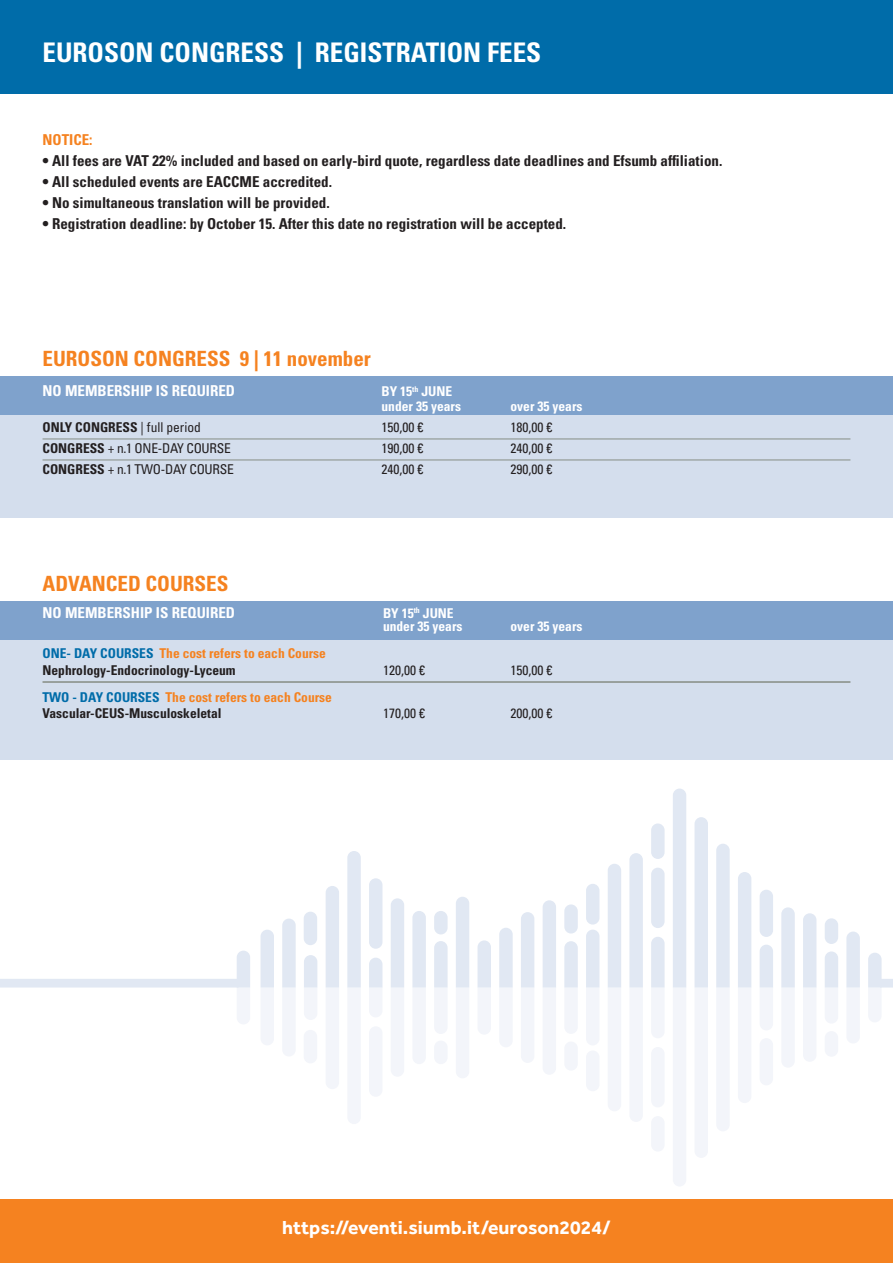
<style>
.page{position:relative;width:893px;height:1263px;background:#fff}
.page>*{position:absolute;margin:0;border:0;box-sizing:border-box;transform-origin:0 0}
.t1{font:700 condensed 27px "Univers LT Std";color:#fff}
.t2{font:700 condensed 21px "Univers LT Std";color:#f58220}
.t3{font:700 19.5px "Effra";color:#fff}
.t4{font:700 condensed 15px "Univers LT Std";color:#231f20}
.t5{font:700 condensed 15px "Univers LT Std";color:#fff}
.t6{font:700 condensed 15px "Univers LT Std";color:#f58220}
.t7{font:700 condensed 13.5px/16.5px "Univers LT Std";color:#231f20}
.t8{font:condensed 13.5px "Univers LT Std";color:#231f20}
.t9{font:700 condensed 13.5px/15px "Univers LT Std";color:#fff}
.t10{font:condensed 13.5px "Univers LT Std";letter-spacing:-.02em;color:#231f20}
.s1{font-weight:400}
.s2{font-weight:700}
.s3{color:#006ca9}
.s4{color:#f58220}
</style>
<div class="page">
<div style="left:0;top:0;width:893px;height:94px;background:#006ca9"></div>
<div style="left:0;top:376px;width:893px;height:142px;background:#d4deed"></div>
<div style="left:0;top:376px;width:893px;height:39px;background:#7fa2cc"></div>
<hr style="left:43px;top:439px;width:807px;height:1px;background:#868d84">
<hr style="left:43px;top:460px;width:807px;height:1px;background:#868d84">
<div style="left:0;top:601px;width:893px;height:158px;background:#d4deed"></div>
<div style="left:0;top:601px;width:893px;height:38px;background:#7fa2cc"></div>
<hr style="left:43px;top:681px;width:807px;height:2px;background:#868d84">
<div style="left:760px;top:1038px;width:13px;height:47px;background:#f3f5fa;border-radius:7px"></div>
<div style="left:825px;top:1031px;width:13px;height:26px;background:#f3f5fa;border-radius:7px"></div>
<div style="left:564px;top:1041px;width:14px;height:29px;background:#f3f5fa;border-radius:7px"></div>
<div style="left:586px;top:1050px;width:13px;height:41px;background:#f3f5fa;border-radius:7px"></div>
<div style="left:651px;top:1047px;width:14px;height:60px;background:#f3f5fa;border-radius:7px"></div>
<div style="left:651px;top:1116px;width:14px;height:35px;background:#f3f5fa;border-radius:7px"></div>
<div style="left:369px;top:1026px;width:13px;height:71px;background:#f3f5fa;border-radius:7px"></div>
<div style="left:434px;top:1040px;width:14px;height:24px;background:#f3f5fa;border-radius:7px"></div>
<div style="left:304px;top:1030px;width:13px;height:33px;background:#f3f5fa;border-radius:7px"></div>
<svg style="left:781px;top:907px;width:14px;height:160px"></svg>
<svg style="left:760px;top:945px;width:13px;height:85px"></svg>
<div style="left:760px;top:890px;width:13px;height:47px;background:#e1e8f3;border-radius:7px"></div>
<div style="left:825px;top:918px;width:13px;height:26px;background:#e1e8f3;border-radius:7px"></div>
<svg style="left:846px;top:931px;width:14px;height:112px"></svg>
<svg style="left:825px;top:951px;width:13px;height:72px"></svg>
<svg style="left:694px;top:817px;width:14px;height:341px"></svg>
<svg style="left:673px;top:788px;width:13px;height:398px"></svg>
<svg style="left:651px;top:937px;width:14px;height:101px"></svg>
<div style="left:651px;top:868px;width:14px;height:60px;background:#e1e8f3;border-radius:7px"></div>
<div style="left:651px;top:823px;width:14px;height:36px;background:#e1e8f3;border-radius:7px"></div>
<svg style="left:716px;top:844px;width:14px;height:287px"></svg>
<svg style="left:738px;top:872px;width:13px;height:231px"></svg>
<svg style="left:868px;top:953px;width:25px;height:69px"></svg>
<svg style="left:803px;top:913px;width:13px;height:148px"></svg>
<svg style="left:564px;top:941px;width:14px;height:93px"></svg>
<div style="left:564px;top:904px;width:14px;height:29px;background:#e1e8f3;border-radius:7px"></div>
<svg style="left:543px;top:900px;width:13px;height:174px"></svg>
<div style="left:586px;top:884px;width:13px;height:40px;background:#e1e8f3;border-radius:7px"></div>
<svg style="left:586px;top:930px;width:13px;height:115px"></svg>
<svg style="left:629px;top:853px;width:14px;height:269px"></svg>
<svg style="left:608px;top:864px;width:13px;height:247px"></svg>
<svg style="left:499px;top:928px;width:14px;height:119px"></svg>
<svg style="left:521px;top:912px;width:13px;height:151px"></svg>
<svg style="left:456px;top:897px;width:13px;height:181px"></svg>
<svg style="left:391px;top:898px;width:13px;height:178px"></svg>
<svg style="left:434px;top:941px;width:14px;height:93px"></svg>
<div style="left:434px;top:911px;width:14px;height:23px;background:#e1e8f3;border-radius:7px"></div>
<svg style="left:478px;top:940px;width:13px;height:94px"></svg>
<svg style="left:412px;top:911px;width:14px;height:153px"></svg>
<svg style="left:347px;top:851px;width:14px;height:273px"></svg>
<svg style="left:326px;top:886px;width:13px;height:203px"></svg>
<div style="left:369px;top:878px;width:13px;height:71px;background:#e1e8f3;border-radius:7px"></div>
<svg style="left:369px;top:958px;width:13px;height:59px"></svg>
<svg style="left:304px;top:955px;width:13px;height:65px"></svg>
<svg style="left:0;top:951px;width:250px;height:73px"></svg>
<svg style="left:261px;top:930px;width:13px;height:115px"></svg>
<svg style="left:282px;top:918px;width:14px;height:138px"></svg>
<div style="left:304px;top:912px;width:13px;height:33px;background:#e1e8f3;border-radius:7px"></div>
<div style="left:0;top:1199px;width:893px;height:64px;background:#f58220"></div>
<h1 class="t1" style="left:43px;top:36px;width:500px">EUROSON CONGRESS | REGISTRATION FEES</h1>
<p class="t6" style="left:43px;top:130px;width:52px">NOTICE:</p>
<p class="t4" style="left:43px;top:151px;width:681px">• All fees are VAT 22% included and based on early-bird quote, regardless date deadlines and Efsumb affiliation.</p>
<p class="t4" style="left:43px;top:172px;width:291px">• All scheduled events are EACCME accredited.</p>
<p class="t4" style="left:43px;top:193px;width:289px">• No simultaneous translation will be provided.</p>
<p class="t4" style="left:43px;top:214px;width:525px">• Registration deadline: by October 15. After this date no registration will be accepted.</p>
<h2 class="t2" style="left:43px;top:346px;width:330px">EUROSON CONGRESS 9 | 11 november</h2>
<p class="t5" style="left:43px;top:382px;width:194px">NO MEMBERSHIP IS REQUIRED</p>
<p class="t9" style="left:382px;top:384px;width:81px">BY 15<sup>th</sup> JUNE under 35 years</p>
<p class="t9" style="left:511px;top:399px;width:73px">over 35 years</p>
<p class="t7" style="left:43px;top:419px;width:160px">ONLY CONGRESS <span class="s1">| full period</span></p>
<p class="t8" style="left:382px;top:419px;width:43px">150,00 €</p>
<p class="t8" style="left:511px;top:419px;width:43px">180,00 €</p>
<p class="t10" style="left:43px;top:440px;width:190px"><span class="s2">CONGRESS</span> + n.1 ONE-DAY COURSE</p>
<p class="t8" style="left:382px;top:440px;width:43px">190,00 €</p>
<p class="t8" style="left:511px;top:440px;width:43px">240,00 €</p>
<p class="t10" style="left:43px;top:461px;width:193px"><span class="s2">CONGRESS</span> + n.1 TWO-DAY COURSE</p>
<p class="t8" style="left:382px;top:461px;width:43px">240,00 €</p>
<p class="t8" style="left:511px;top:461px;width:43px">290,00 €</p>
<h2 class="t2" style="left:43px;top:570px;width:187px">ADVANCED COURSES</h2>
<p class="t5" style="left:43px;top:603px;width:194px">NO MEMBERSHIP IS REQUIRED</p>
<p class="t9" style="left:383px;top:606px;width:81px;line-height:13.5px">BY 15<sup>th</sup> JUNE under 35 years</p>
<p class="t9" style="left:511px;top:619px;width:73px">over 35 years</p>
<p class="t7" style="left:43px;top:645px;width:285px"><span class="s3">ONE- DAY COURSES</span> <span class="s4">The cost refers to each Course<br></span>Nephrology-Endocrinology-Lyceum</p>
<p class="t7" style="left:43px;top:689px;width:291px"><span class="s3">TWO - DAY COURSES</span> <span class="s4">The cost refers to each Course<br></span>Vascular-CEUS-Musculoskeletal</p>
<p class="t8" style="left:383px;top:661px;width:43px">120,00 €</p>
<p class="t8" style="left:511px;top:661px;width:43px">150,00 €</p>
<p class="t8" style="left:383px;top:705px;width:43px">170,00 €</p>
<p class="t8" style="left:510px;top:705px;width:43px">200,00 €</p>
<h3 class="t3" style="left:282px;top:1215px;width:330px">https://eventi.siumb.it/euroson2024/</h3>
</div>
